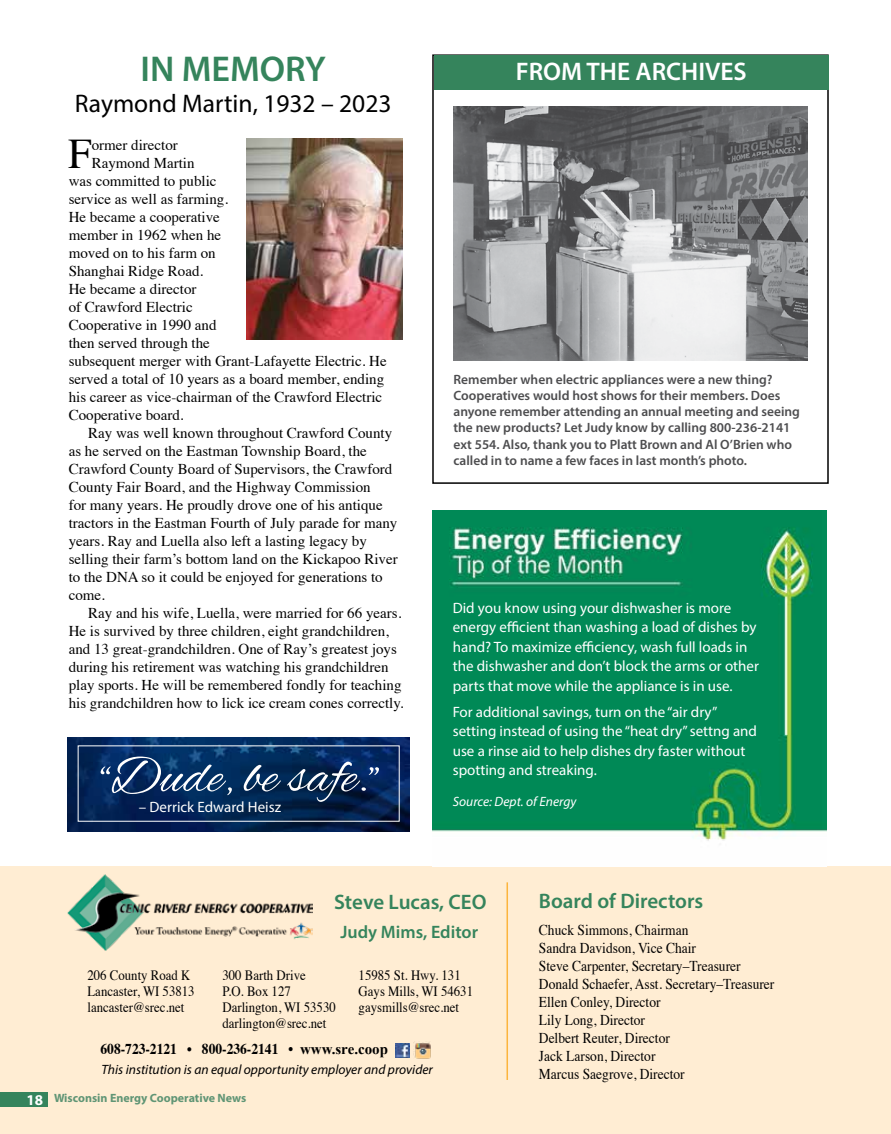
<style>
.page{position:relative;width:891px;height:1134px;background:#fff}
.page>*{position:absolute;margin:0;border:0;box-sizing:border-box;transform-origin:0 0}
.t1{font:54px "Alex Brush";color:#fff}
.t2{font:42.15px "Times";color:#000}
.t3{font:600 36px "Myriad Pro";color:#35845c}
.t4{font:25.5px "Myriad Pro";color:#000}
.t5{font:600 25.5px "Myriad Pro";color:#fff}
.t6{font:600 21px "Myriad Pro";color:#35845c}
.t7{font:600 18px "Myriad Pro";color:#35845c}
.t8{font:15px "Times";color:#000}
.t9{font:15px/19.5px "Myriad Pro";color:#fff}
.t10{font:15px/18px "Times";color:#000;scale:.9 1}
.t11{font:700 15px "Times";color:#000;scale:.9 1}
.t12{font:14.25px/15.8px "Times";color:#000;scale:.9 1}
.t13{font:600 13.5px/16.2px "Myriad Pro";color:#4d4d4f}
.t14{font:italic 13.5px "Myriad Pro";color:#000}
.t15{font:italic 13.5px "Myriad Pro";color:#fff}
.t16{font:700 12px "Myriad Pro";color:#609575}
.s1{font-weight:400}
.s2{font-family:"Times New Roman"}
.s3{font-size:15px;color:#fff}
</style>
<div class="page">
<img style="left:68px;top:738px;width:341px;height:93px">
<div style="left:0;top:866px;width:891px;height:268px;background:#ffedd3"></div>
<div style="left:0;top:1093px;width:48px;height:14px;background:#35845c"></div>
<hr style="left:507px;top:882px;width:1px;height:198px;background:#fcb53d">
<img style="left:67px;top:874px;width:246px;height:76px">
<img style="left:395px;top:1043px;width:14px;height:14px">
<img style="left:413px;top:1041px;width:18px;height:18px">
<div style="left:434px;top:55px;width:394px;height:35px;background:#35845c"></div>
<img style="left:454px;top:107px;width:353px;height:253px">
<img style="left:247px;top:139px;width:155px;height:200px">
<img style="left:433px;top:511px;width:394px;height:330px">
<h3 class="t3" style="left:141px;top:46px;width:187px">IN MEMORY</h3>
<h3 class="t4" style="left:75px;top:88px;width:318px">Raymond Martin, 1932 – 2023</h3>
<h2 class="t2" style="left:68px;top:114px;width:25px">F</h2>
<p class="t8" style="left:92px;top:131px;width:88px">ormer director</p>
<p class="t8" style="left:92px;top:149px;width:104px">Raymond Martin</p>
<p class="t8" style="left:69px;top:167px;width:149px">was committed to public</p>
<p class="t8" style="left:69px;top:185px;width:161px">service as well as farming.</p>
<p class="t8" style="left:69px;top:203px;width:153px">He became a cooperative</p>
<p class="t8" style="left:69px;top:221px;width:154px">member in 1962 when he</p>
<p class="t8" style="left:69px;top:239px;width:149px">moved on to his farm on</p>
<p class="t8" style="left:69px;top:257px;width:136px">Shanghai Ridge Road.</p>
<p class="t8" style="left:69px;top:275px;width:129px">He became a director</p>
<p class="t8" style="left:69px;top:293px;width:126px">of Crawford Electric</p>
<p class="t8" style="left:69px;top:311px;width:149px">Cooperative in 1990 and</p>
<p class="t8" style="left:69px;top:329px;width:143px">then served through the</p>
<p class="t8" style="left:69px;top:347px;width:319px">subsequent merger with Grant-Lafayette Electric. He</p>
<p class="t8" style="left:69px;top:365px;width:317px">served a total of 10 years as a board member, ending</p>
<p class="t8" style="left:69px;top:383px;width:315px">his career as vice-chairman of the Crawford Electric</p>
<p class="t8" style="left:69px;top:401px;width:116px">Cooperative board.</p>
<p class="t8" style="left:88px;top:419px;width:306px">Ray was well known throughout Crawford County</p>
<p class="t8" style="left:69px;top:437px;width:300px">as he served on the Eastman Township Board, the</p>
<p class="t8" style="left:69px;top:455px;width:325px">Crawford County Board of Supervisors, the Crawford</p>
<p class="t8" style="left:69px;top:473px;width:304px">County Fair Board, and the Highway Commission</p>
<p class="t8" style="left:69px;top:491px;width:316px">for many years. He proudly drove one of his antique</p>
<p class="t8" style="left:69px;top:509px;width:330px">tractors in the Eastman Fourth of July parade for many</p>
<p class="t8" style="left:69px;top:527px;width:300px">years. Ray and Luella also left a lasting legacy by</p>
<p class="t8" style="left:69px;top:545px;width:331px">selling their farm’s bottom land on the Kickapoo River</p>
<p class="t8" style="left:69px;top:563px;width:316px">to the DNA so it could be enjoyed for generations to</p>
<p class="t8" style="left:69px;top:581px;width:38px">come.</p>
<p class="t8" style="left:88px;top:599px;width:315px">Ray and his wife, Luella, were married for 66 years.</p>
<p class="t8" style="left:69px;top:617px;width:322px">He is survived by three children, eight grandchildren,</p>
<p class="t8" style="left:69px;top:635px;width:330px">and 13 great-grandchildren. One of Ray’s greatest joys</p>
<p class="t8" style="left:69px;top:653px;width:321px">during his retirement was watching his grandchildren</p>
<p class="t8" style="left:69px;top:671px;width:334px">play sports. He will be remembered fondly for teaching</p>
<p class="t8" style="left:69px;top:689px;width:336px">his grandchildren how to lick ice cream cones correctly.</p>
<h1 class="t1" style="left:100px;top:746px;width:282px">“Dude, be safe.”</h1>
<p class="t9" style="left:139px;top:797px;width:144px">– Derrick Edward Heisz</p>
<h3 class="t5" style="left:516px;top:55px;width:233px">FROM THE ARCHIVES</h3>
<p class="t13" style="left:454px;top:371px;width:348px">Remember when electric appliances were a new thing?<br>Cooperatives would host shows for their members. Does anyone remember attending an annual meeting and seeing the new products? Let Judy know by calling 800-236-2141 ext 554. Also, thank you to Platt Brown and Al O’Brien who called in to name a few faces in last month’s photo.</p>
<p class="t9" style="left:453px;top:598px;width:308px">Did you know using your dishwasher is more energy efficient than washing a load of dishes by hand? To maximize efficiency, wash full loads in the dishwasher and don’t block the arms or other parts that move while the appliance is in use.</p>
<p class="t9" style="left:453px;top:702px;width:306px">For additional savings, turn on the “air dry” setting instead of using the “heat dry” settng and use a rinse aid to help dishes dry faster without spotting and streaking.</p>
<p class="t15" style="left:453px;top:793px;width:125px">Source: Dept. of Energy</p>
<h3 class="t6" style="left:334px;top:889px;width:154px">Steve Lucas, CEO</h3>
<h3 class="t6" style="left:539px;top:887px;width:166px">Board of Directors</h3>
<p class="t12" style="left:87px;top:966px;width:121px">206 County Road K<br>Lancaster, WI 53813 lancaster@srec.net</p>
<p class="t7" style="left:340px;top:920px;width:139px">Judy Mims, Editor</p>
<p class="t12" style="left:222px;top:966px;width:127px">300 Barth Drive<br>P.O. Box 127<br>Darlington, WI 53530 darlington@srec.net</p>
<p class="t12" style="left:359px;top:967px;width:129px">15985 St. Hwy. 131<br>Gays Mills, WI 54631 gaysmills@srec.net</p>
<p class="t11" style="left:101px;top:1035px;width:321px">608-723-2121 • 800-236-2141 <span class="s1">•</span> <span class="s2">www.sre.coop</span></p>
<p class="t14" style="left:102px;top:1061px;width:333px">This institution is an equal opportunity employer and provider</p>
<p class="t16" style="left:27px;top:1091px;width:221px"><span class="s3">18</span> Wisconsin Energy Cooperative News</p>
<p class="t10" style="left:539px;top:919px;width:263px">Chuck Simmons, Chairman<br>Sandra Davidson, Vice Chair<br>Steve Carpenter, Secretary–Treasurer<br>Donald Schaefer, Asst. Secretary–Treasurer<br>Ellen Conley, Director<br>Lily Long, Director<br>Delbert Reuter, Director<br>Jack Larson, Director<br>Marcus Saegrove, Director</p>
</div>
